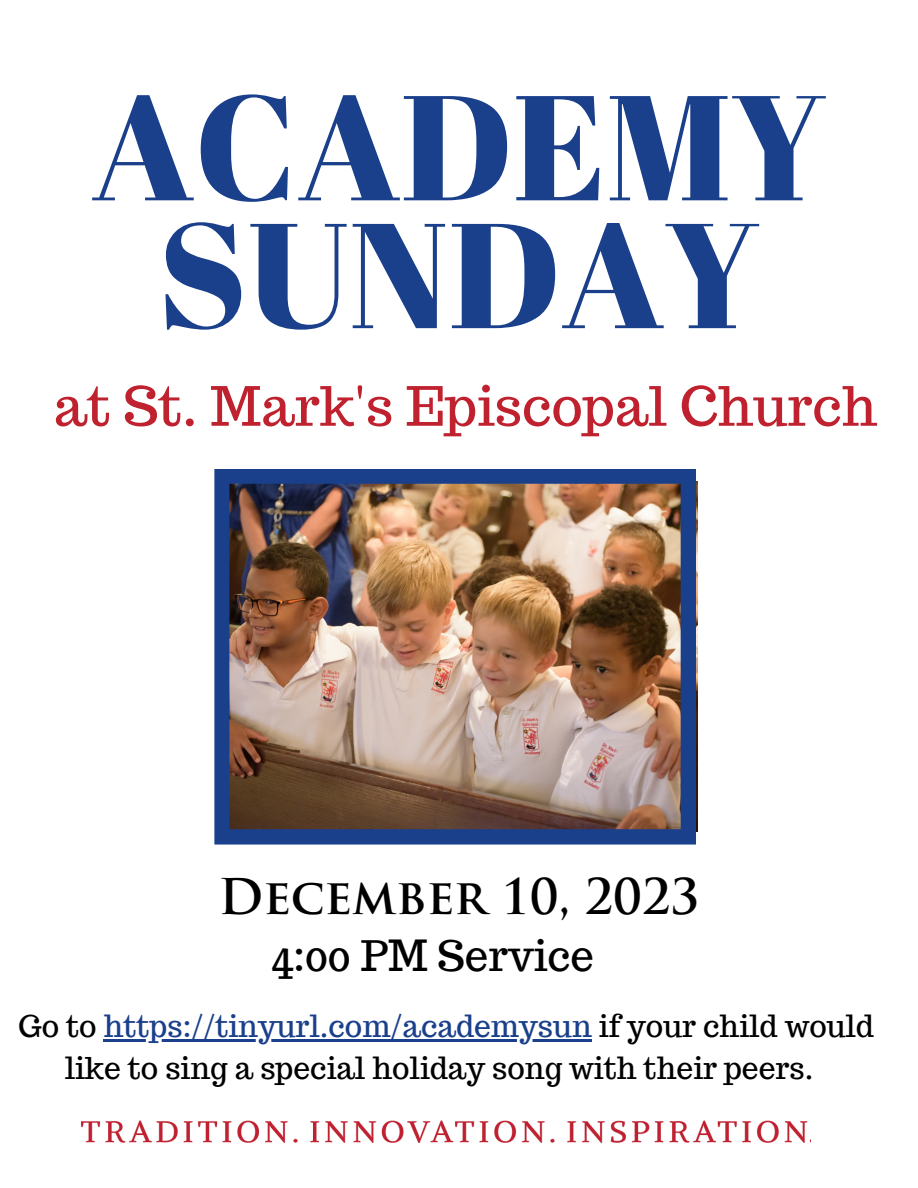
<style>
.page{position:relative;width:918px;height:1188px;background:#fff}
.page>*{position:absolute;margin:0;border:0;box-sizing:border-box;transform-origin:0 0}
.t1{font:148.95px "Abril Fatface";color:#1a408b}
.t2{font:54px "Trocchi";color:#bf212e}
.t3{font:700 48px "Trajan Pro";letter-spacing:-.005em;color:#000}
.t4{font:42px "Trocchi";color:#000}
.t5{font:30px/41.7px "Trocchi";color:#000;text-align:center}
.s1{color:#1a408b}
</style>
<div class="page">
<img style="left:214px;top:469px;width:482px;height:376px">
<img style="left:82px;top:1120px;width:729px;height:22px">
<hr style="left:104px;top:1039px;width:488px;height:3px;background:#1a408b">
<p class="t1" style="left:91px;top:43px;width:737px">ACADEMY</p>
<p class="t1" style="left:158px;top:171px;width:604px">SUNDAY</p>
<p class="t2" style="left:54px;top:371px;width:825px">at St. Mark's Episcopal Church</p>
<p class="t3" style="left:219px;top:878px;width:482px">December 10, 2023</p>
<p class="t4" style="left:271px;top:928px;width:325px">4:00 PM Service</p>
<p class="t5" style="left:18px;top:1005px;width:857px">Go to <span class="s1">https://tinyurl.com/academysun</span> if your child would like to sing a special holiday song with their peers.</p>
</div>
